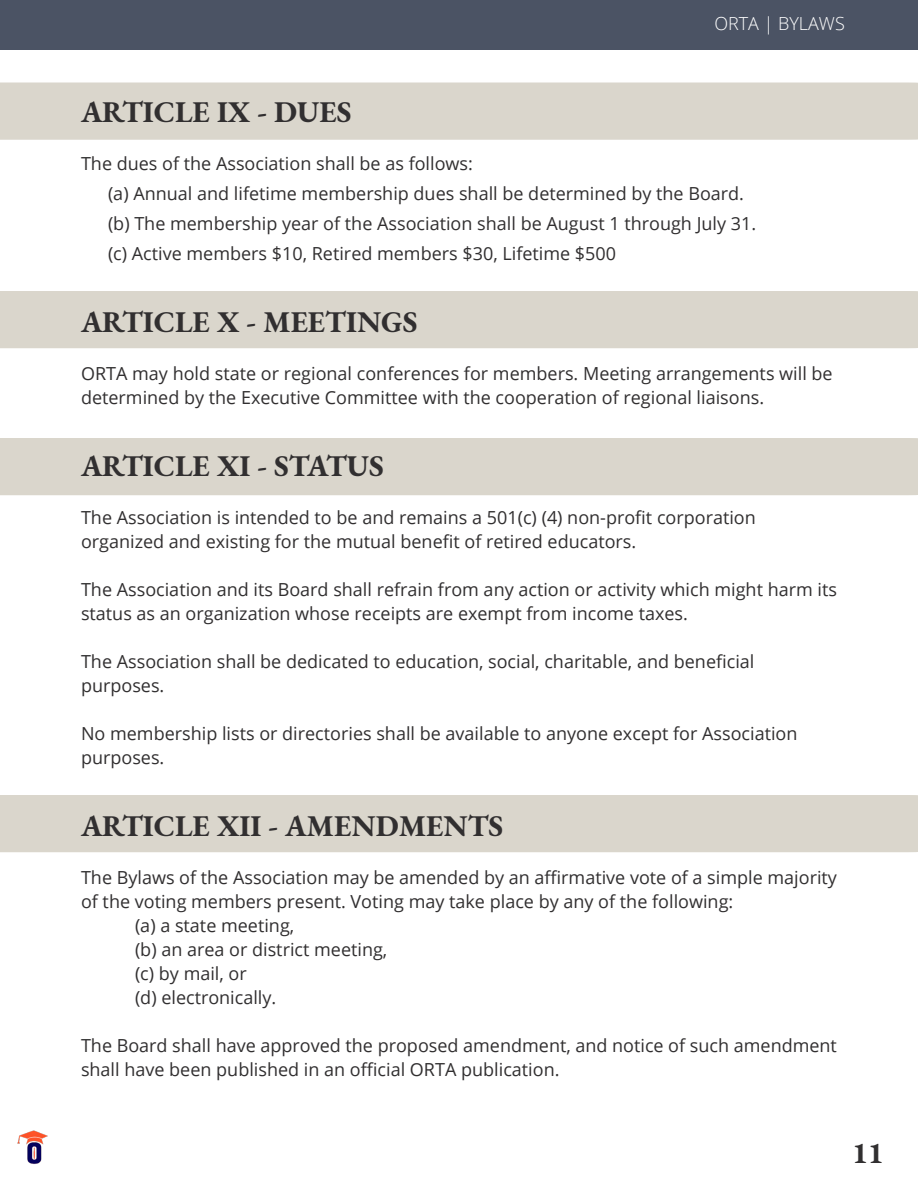
<style>
.page{position:relative;width:918px;height:1188px;background:#fff}
.page>*{position:absolute;margin:0;border:0;box-sizing:border-box;transform-origin:0 0}
.Align_Left_10pt_Size{font:700 30px "EB Garamond";color:#312f30}
.Align_Left_10pt_Size-2{font:18px/24px "Open Sans";color:#312f30}
.Align_Left_10pt_Size-3{font:300 18px "Open Sans";color:#fff}
</style>
<div class="page">
<img style="left:17px;top:1130px;width:31px;height:34px">
<div style="left:0;top:795px;width:918px;height:57px;background:#dad6cc"></div>
<div style="left:0;top:438px;width:918px;height:57px;background:#dad6cc"></div>
<div style="left:0;top:291px;width:918px;height:57px;background:#dad6cc"></div>
<div style="left:0;top:83px;width:918px;height:57px;background:#dad6cc"></div>
<div style="left:0;top:0;width:918px;height:50px;background:#4b5364"></div>
<p class="Align_Left_10pt_Size-3" style="left:714px;top:11px;width:132px">ORTA | BYLAWS</p>
<p class="Align_Left_10pt_Size" style="left:81px;top:91px;width:272px">ARTICLE IX - DUES</p>
<p class="Align_Left_10pt_Size-2" style="left:81px;top:151px;width:394px">The dues of the Association shall be as follows:</p>
<p class="Align_Left_10pt_Size-2" style="left:108px;top:178px;width:650px;line-height:30px">(a) Annual and lifetime membership dues shall be determined by the Board. (b) The membership year of the Association shall be August 1 through July 31.</p>
<p class="Align_Left_10pt_Size-2" style="left:108px;top:241px;width:510px">(c) Active members $10, Retired members $30, Lifetime $500</p>
<p class="Align_Left_10pt_Size" style="left:81px;top:301px;width:338px">ARTICLE X - MEETINGS</p>
<p class="Align_Left_10pt_Size-2" style="left:81px;top:361px;width:753px">ORTA may hold state or regional conferences for members. Meeting arrangements will be determined by the Executive Committee with the cooperation of regional liaisons.</p>
<p class="Align_Left_10pt_Size" style="left:81px;top:445px;width:305px">ARTICLE XI - STATUS</p>
<p class="Align_Left_10pt_Size-2" style="left:81px;top:505px;width:676px">The Association is intended to be and remains a 501(c) (4) non-profit corporation organized and existing for the mutual benefit of retired educators.</p>
<p class="Align_Left_10pt_Size-2" style="left:81px;top:577px;width:758px">The Association and its Board shall refrain from any action or activity which might harm its status as an organization whose receipts are exempt from income taxes.</p>
<p class="Align_Left_10pt_Size-2" style="left:81px;top:649px;width:675px">The Association shall be dedicated to education, social, charitable, and beneficial purposes.</p>
<p class="Align_Left_10pt_Size-2" style="left:81px;top:721px;width:718px">No membership lists or directories shall be available to anyone except for Association purposes.</p>
<p class="Align_Left_10pt_Size" style="left:81px;top:805px;width:424px">ARTICLE XII - AMENDMENTS</p>
<p class="Align_Left_10pt_Size-2" style="left:81px;top:865px;width:757px">The Bylaws of the Association may be amended by an affirmative vote of a simple majority of the voting members present. Voting may take place by any of the following:</p>
<p class="Align_Left_10pt_Size-2" style="left:135px;top:913px;width:161px">(a) a state meeting,</p>
<p class="Align_Left_10pt_Size-2" style="left:135px;top:937px;width:254px">(b) an area or district meeting,</p>
<p class="Align_Left_10pt_Size-2" style="left:135px;top:961px;width:113px">(c) by mail, or</p>
<p class="Align_Left_10pt_Size-2" style="left:135px;top:985px;width:143px">(d) electronically.</p>
<p class="Align_Left_10pt_Size-2" style="left:81px;top:1033px;width:758px">The Board shall have approved the proposed amendment, and notice of such amendment shall have been published in an official ORTA publication.</p>
<h1 class="Align_Left_10pt_Size" style="left:852px;top:1132px;width:33px">11</h1>
</div>
